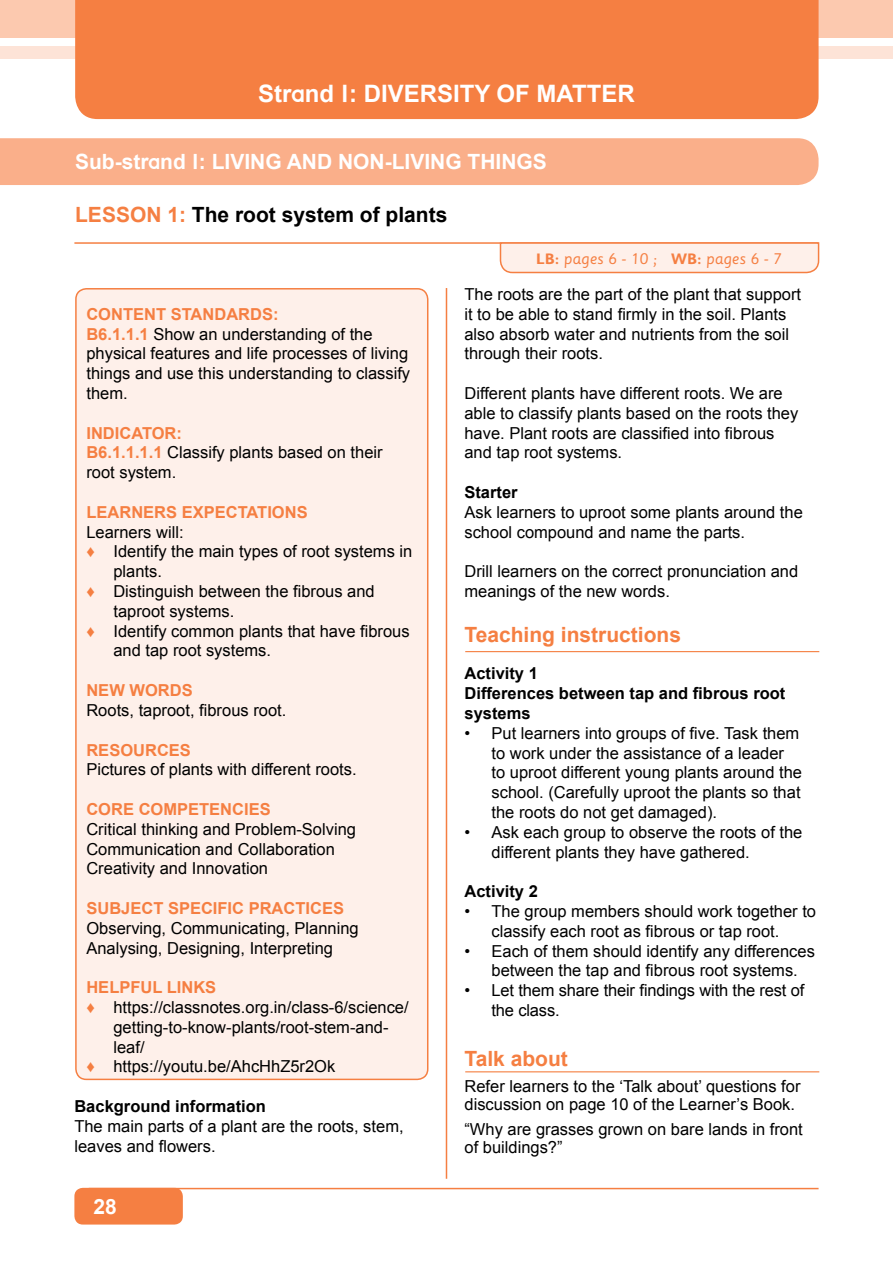
<style>
.page{position:relative;width:893px;height:1263px;background:#fff}
.page>*{position:absolute;margin:0;border:0;box-sizing:border-box;transform-origin:0 0}
.t1{font:700 24px "Preschool";color:#fff}
.t2{font:700 21px "Preschool";color:#fff}
.t3{font:700 21px "Arial";color:#f57f42}
.t4{font:700 21px "Arial";color:#000}
.t5{font:16.5px/19.8px "Arial";color:#000}
.t6{font:700 16.5px "Arial";color:#f57f42}
.t7{font:700 16.5px/19.8px "Arial";color:#000}
.t8{font:15px "Sassoon Primary";color:#f57f42}
.s1{color:#f57f42}
.s2{font-weight:700;color:#f57f42}
.s3{font-family:"Sassoon Infant Std";font-weight:700}
</style>
<div class="page">
<div style="left:0;top:0;width:893px;height:37px;background:#fcc9af"></div>
<div style="left:0;top:46px;width:893px;height:13px;background:#fde3d7"></div>
<div style="left:74px;top:1188px;width:109px;height:36px;background:#f57f42;border-radius:9px"></div>
<div style="left:75px;top:0;width:744px;height:119px;background:#f57f42"></div>
<hr style="left:89px;top:1188px;width:730px;height:1px;background:#f57f42">
<hr style="left:74px;top:242px;width:745px;height:2px;background:#f57f42">
<hr style="left:446px;top:288px;width:1px;height:891px;background:#f57f42">
<div style="left:76px;top:289px;width:352px;height:790px;background:#fef0ea;border-radius:10px"></div>
<div style="left:75px;top:288px;width:353px;height:792px;border:2px solid #f57f42;border-radius:10px"></div>
<svg style="left:499px;top:242px;width:321px;height:32px;background:#fce4d8"></svg>
<hr style="left:465px;top:651px;width:354px;height:1px;background:#f57f42">
<hr style="left:465px;top:1071px;width:354px;height:1px;background:#f57f42">
<div style="left:0;top:138px;width:819px;height:47px;background:#faaf8a"></div>
<h1 class="t1" style="left:258px;top:78px;width:378px">Strand 1: DIVERSITY OF MATTER</h1>
<p class="t2" style="left:75px;top:148px;width:473px">Sub-strand 1: LIVING AND NON-LIVING THINGS</p>
<p class="t4" style="left:75px;top:201px;width:374px"><span class="s1">LESSON 1:</span> The root system of plants</p>
<p class="t5" style="left:86px;top:304px;width:325px"><span class="s2">CONTENT STANDARDS:<br>B6.1.1.1</span> Show an understanding of the physical features and life processes of living things and use this understanding to classify them.</p>
<p class="t5" style="left:86px;top:423px;width:298px"><span class="s2">INDICATOR:<br>B6.1.1.1.1</span> Classify plants based on their root system.</p>
<p class="t6" style="left:86px;top:501px;width:223px">LEARNERS EXPECTATIONS</p>
<p class="t5" style="left:86px;top:522px;width:99px">Learners will:</p>
<p class="t5" style="left:86px;top:542px;width:327px"><span class="s1">♦</span> Identify the main types of root systems in</p>
<p class="t5" style="left:113px;top:562px;width:50px">plants.</p>
<p class="t5" style="left:86px;top:581px;width:290px"><span class="s1">♦</span> Distinguish between the fibrous and</p>
<p class="t5" style="left:113px;top:601px;width:123px">taproot systems.</p>
<p class="t5" style="left:86px;top:621px;width:325px"><span class="s1">♦</span> Identify common plants that have fibrous</p>
<p class="t5" style="left:113px;top:641px;width:159px">and tap root systems.</p>
<p class="t6" style="left:86px;top:679px;width:108px">NEW WORDS</p>
<p class="t5" style="left:86px;top:700px;width:201px">Roots, taproot, fibrous root.</p>
<p class="t6" style="left:86px;top:739px;width:106px">RESOURCES</p>
<p class="t5" style="left:86px;top:760px;width:272px">Pictures of plants with different roots.</p>
<p class="t6" style="left:86px;top:798px;width:186px">CORE COMPETENCIES</p>
<p class="t5" style="left:86px;top:819px;width:271px">Critical thinking and Problem-Solving<br>Communication and Collaboration<br>Creativity and Innovation</p>
<p class="t6" style="left:86px;top:897px;width:259px">SUBJECT SPECIFIC PRACTICES</p>
<p class="t5" style="left:86px;top:918px;width:274px">Observing, Communicating, Planning<br>Analysing, Designing, Interpreting</p>
<p class="t6" style="left:86px;top:976px;width:131px">HELPFUL LINKS</p>
<p class="t5" style="left:86px;top:997px;width:324px"><span class="s1">♦</span> https://classnotes.org.in/class-6/science/</p>
<p class="t5" style="left:113px;top:1017px;width:277px">getting-to-know-plants/root-stem-and-</p>
<p class="t5" style="left:113px;top:1037px;width:33px">leaf/</p>
<p class="t5" style="left:86px;top:1057px;width:250px"><span class="s1">♦</span> https://youtu.be/AhcHhZ5r2Ok</p>
<p class="t7" style="left:74px;top:1097px;width:193px">Background information</p>
<p class="t5" style="left:74px;top:1116px;width:331px">The main parts of a plant are the roots, stem, leaves and flowers.</p>
<p class="t2" style="left:93px;top:1192px;width:25px">28</p>
<p class="t8" style="left:536px;top:250px;width:248px"><span class="s3">LB:</span> pages 6 - 10 ; <span class="s3">WB:</span> pages 6 - 7</p>
<p class="t5" style="left:464px;top:284px;width:338px">The roots are the part of the plant that support it to be able to stand firmly in the soil. Plants also absorb water and nutrients from the soil through their roots.</p>
<p class="t5" style="left:464px;top:383px;width:335px">Different plants have different roots. We are able to classify plants based on the roots they have. Plant roots are classified into fibrous and tap root systems.</p>
<p class="t7" style="left:464px;top:483px;width:55px">Starter</p>
<p class="t5" style="left:464px;top:502px;width:340px">Ask learners to uproot some plants around the school compound and name the parts.</p>
<p class="t5" style="left:464px;top:562px;width:335px">Drill learners on the correct pronunciation and meanings of the new words.</p>
<p class="t3" style="left:464px;top:621px;width:218px">Teaching instructions</p>
<p class="t7" style="left:464px;top:664px;width:322px">Activity 1<br>Differences between tap and fibrous root systems</p>
<p class="t5" style="left:491px;top:723px;width:312px;text-indent:-27px">• Put learners into groups of five. Task them to work under the assistance of a leader<br>to uproot different young plants around the school. (Carefully uproot the plants so that the roots do not get damaged).</p>
<p class="t5" style="left:491px;top:822px;width:312px;text-indent:-27px">• Ask each group to observe the roots of the different plants they have gathered.</p>
<p class="t7" style="left:464px;top:882px;width:75px">Activity 2</p>
<p class="t5" style="left:464px;top:901px;width:353px;text-align:center">• The group members should work together to classify each root as fibrous or tap root.</p>
<p class="t5" style="left:464px;top:941px;width:352px;text-align:center">• Each of them should identify any differences between the tap and fibrous root systems.</p>
<p class="t5" style="left:491px;top:980px;width:314px;text-indent:-27px">• Let them share their findings with the rest of the class.</p>
<p class="t3" style="left:464px;top:1045px;width:105px">Talk about</p>
<p class="t5" style="left:464px;top:1077px;width:337px;line-height:18px">Refer learners to the ‘Talk about’ questions for discussion on page 10 of the Learner’s Book.</p>
<p class="t5" style="left:464px;top:1120px;width:340px;line-height:18px">“Why are grasses grown on bare lands in front of buildings?”</p>
</div>
